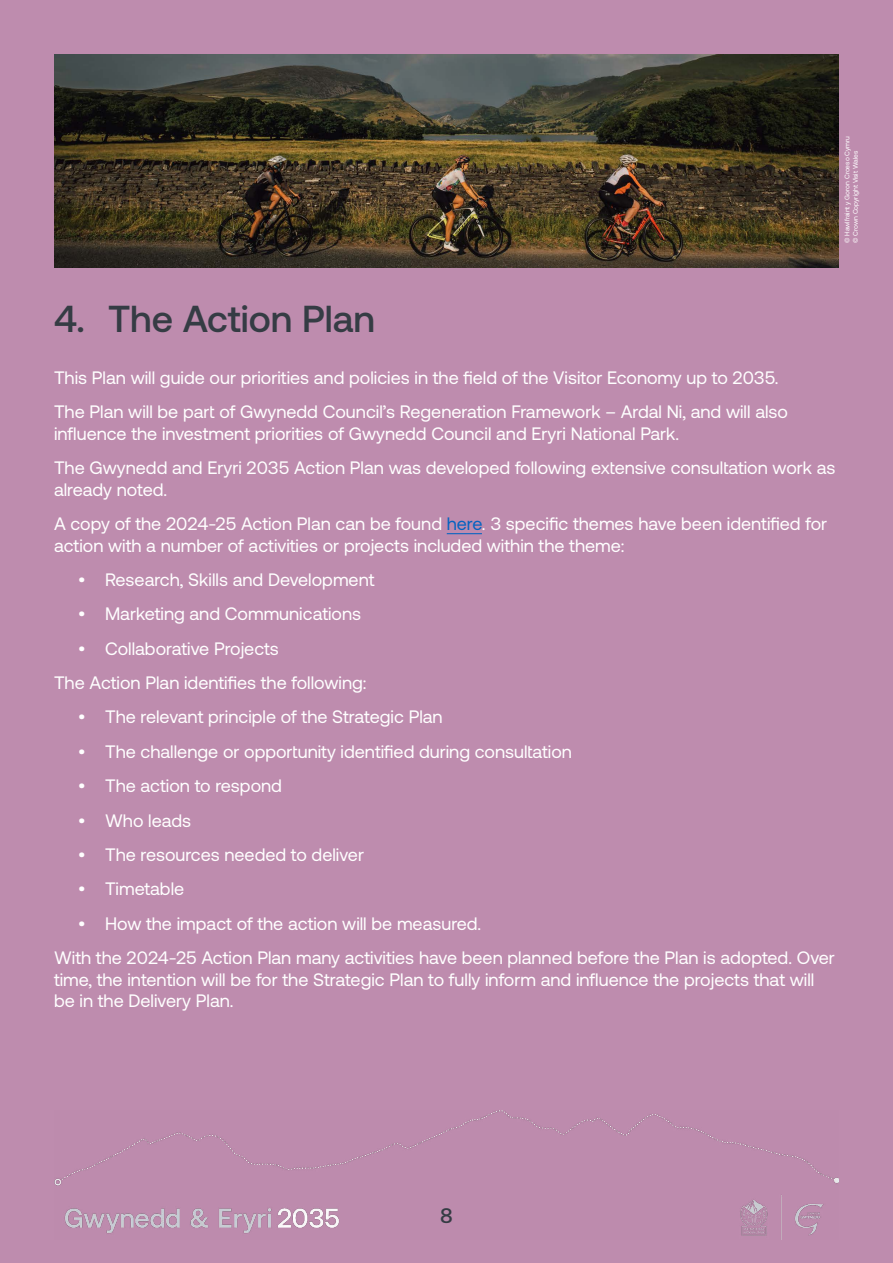
<style>
.page{position:relative;width:893px;height:1263px;background:#be8cae}
.page>*{position:absolute;margin:0;border:0;box-sizing:border-box;transform-origin:0 0}
.t1{font:500 37.5px "Aeonik";color:#353c44}
.t2{font:500 21px "Aeonik";color:#353c44}
.t3{font:18px/21.6px "Aeonik";color:#fff}
.t4{font:6.75px/8.1px "Aeonik";color:#fff}
.s1{color:#0563c1}
</style>
<div class="page">
<img style="left:54px;top:54px;width:785px;height:214px">
<img style="left:54px;top:1111px;width:785px;height:128px">
<hr style="left:447px;top:533px;width:35px;height:1px;background:#0563c1">
<p class="t4" style="left:843px;top:243px;width:109px;rotate:-90deg">© Hawlfraint y Goron Croeso Cymru © Crown Copyright Visit Wales</p>
<p class="t1" style="left:54px;top:298px;width:322px">4. The Action Plan</p>
<p class="t3" style="left:54px;top:367px;width:726px">This Plan will guide our priorities and policies in the field of the Visitor Economy up to 2035.</p>
<p class="t3" style="left:54px;top:401px;width:735px">The Plan will be part of Gwynedd Council’s Regeneration Framework – Ardal Ni, and will also influence the investment priorities of Gwynedd Council and Eryri National Park.</p>
<p class="t3" style="left:54px;top:457px;width:783px">The Gwynedd and Eryri 2035 Action Plan was developed following extensive consultation work as already noted.</p>
<p class="t3" style="left:54px;top:513px;width:775px">A copy of the 2024-25 Action Plan can be found <span class="s1">here</span>. 3 specific themes have been identified for action with a number of activities or projects included within the theme:</p>
<p class="t3" style="left:78px;top:569px;width:297px">• Research, Skills and Development</p>
<p class="t3" style="left:78px;top:603px;width:285px">• Marketing and Communications</p>
<p class="t3" style="left:78px;top:638px;width:202px">• Collaborative Projects</p>
<p class="t3" style="left:54px;top:672px;width:314px">The Action Plan identifies the following:</p>
<p class="t3" style="left:78px;top:706px;width:366px">• The relevant principle of the Strategic Plan</p>
<p class="t3" style="left:78px;top:741px;width:495px">• The challenge or opportunity identified during consultation</p>
<p class="t3" style="left:78px;top:775px;width:205px">• The action to respond</p>
<p class="t3" style="left:78px;top:809px;width:115px">• Who leads</p>
<p class="t3" style="left:78px;top:844px;width:287px">• The resources needed to deliver</p>
<p class="t3" style="left:78px;top:878px;width:108px">• Timetable</p>
<p class="t3" style="left:78px;top:913px;width:405px">• How the impact of the action will be measured.</p>
<p class="t3" style="left:54px;top:947px;width:782px">With the 2024-25 Action Plan many activities have been planned before the Plan is adopted. Over time, the intention will be for the Strategic Plan to fully inform and influence the projects that will be in the Delivery Plan.</p>
<p class="t2" style="left:440px;top:1204px;width:14px">8</p>
</div>
